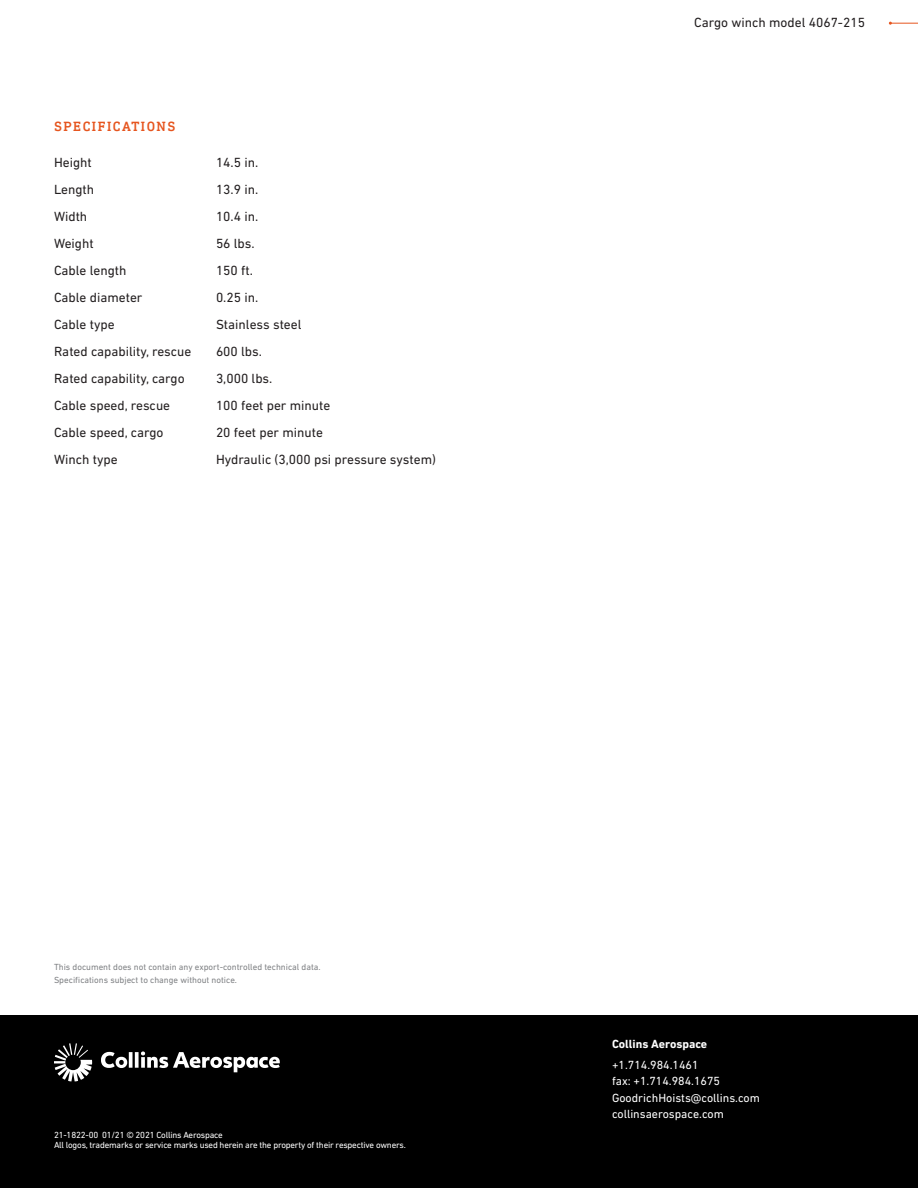
<style>
.page{position:relative;width:918px;height:1188px;background:#fff}
.page>*{position:absolute;margin:0;border:0;box-sizing:border-box;transform-origin:0 0}
.Body_Last{font:13.5px "DIN Next LT Pro";color:#231f20}
.Body{font:13.5px "DIN Next LT Pro";color:#231f20}
.Paragraph_Header{font:500 13.5px "DIN Next Slab Pro";letter-spacing:.11em;color:#e6551f}
.Body-2{font:12px/16.5px "DIN Next LT Pro";color:#fff}
.Body-3{font:700 12px "DIN Next LT Pro";color:#fff}
.Legal{font:9px/10.5px "DIN Next LT Pro";letter-spacing:-.02em;color:#fff}
.Specifications_subje{font:9px/12.8px "DIN Next LT Pro";color:#808285}
</style>
<div class="page">
<div style="left:0;top:1015px;width:918px;height:173px;background:#000"></div>
<svg style="left:889px;top:22px;width:29px;height:3px"></svg>
<svg style="left:54px;top:1043px;width:226px;height:38px"></svg>
<p class="Paragraph_Header" style="left:54px;top:118px;width:123px">SPECIFICATIONS</p>
<p class="Body_Last" style="left:54px;top:154px;width:39px">Height</p>
<p class="Body_Last" style="left:216px;top:154px;width:44px">14.5 in.</p>
<p class="Body_Last" style="left:54px;top:181px;width:42px">Length</p>
<p class="Body_Last" style="left:216px;top:181px;width:44px">13.9 in.</p>
<p class="Body_Last" style="left:54px;top:208px;width:35px">Width</p>
<p class="Body_Last" style="left:216px;top:208px;width:44px">10.4 in.</p>
<p class="Body_Last" style="left:54px;top:235px;width:41px">Weight</p>
<p class="Body_Last" style="left:216px;top:235px;width:40px">56 lbs.</p>
<p class="Body_Last" style="left:54px;top:262px;width:74px">Cable length</p>
<p class="Body_Last" style="left:216px;top:262px;width:39px">150 ft.</p>
<p class="Body_Last" style="left:54px;top:289px;width:90px">Cable diameter</p>
<p class="Body_Last" style="left:216px;top:289px;width:44px">0.25 in.</p>
<p class="Body_Last" style="left:54px;top:316px;width:62px">Cable type</p>
<p class="Body_Last" style="left:216px;top:316px;width:87px">Stainless steel</p>
<p class="Body_Last" style="left:54px;top:343px;width:139px">Rated capability, rescue</p>
<p class="Body_Last" style="left:216px;top:343px;width:47px">600 lbs.</p>
<p class="Body_Last" style="left:54px;top:370px;width:132px">Rated capability, cargo</p>
<p class="Body_Last" style="left:216px;top:370px;width:58px">3,000 lbs.</p>
<p class="Body_Last" style="left:54px;top:397px;width:118px">Cable speed, rescue</p>
<p class="Body_Last" style="left:216px;top:397px;width:116px">100 feet per minute</p>
<p class="Body_Last" style="left:54px;top:424px;width:111px">Cable speed, cargo</p>
<p class="Body_Last" style="left:216px;top:424px;width:108px">20 feet per minute</p>
<p class="Body_Last" style="left:54px;top:451px;width:65px">Winch type</p>
<p class="Body_Last" style="left:216px;top:451px;width:221px">Hydraulic (3,000 psi pressure system)</p>
<p class="Body" style="left:694px;top:15px;width:172px">Cargo winch model 4067-215</p>
<p class="Specifications_subje" style="left:54px;top:961px;width:268px">This document does not contain any export-controlled technical data.<br>Specifications subject to change without notice.</p>
<p class="Legal" style="left:54px;top:1129px;width:353px">21-1822-00 01/21 © 2021 Collins Aerospace<br>All logos, trademarks or service marks used herein are the property of their respective owners.</p>
<p class="Body-3" style="left:612px;top:1036px;width:97px">Collins Aerospace</p>
<p class="Body-2" style="left:612px;top:1056px;width:149px">+1.714.984.1461<br>fax: +1.714.984.1675<br>GoodrichHoists@collins.com collinsaerospace.com</p>
</div>
